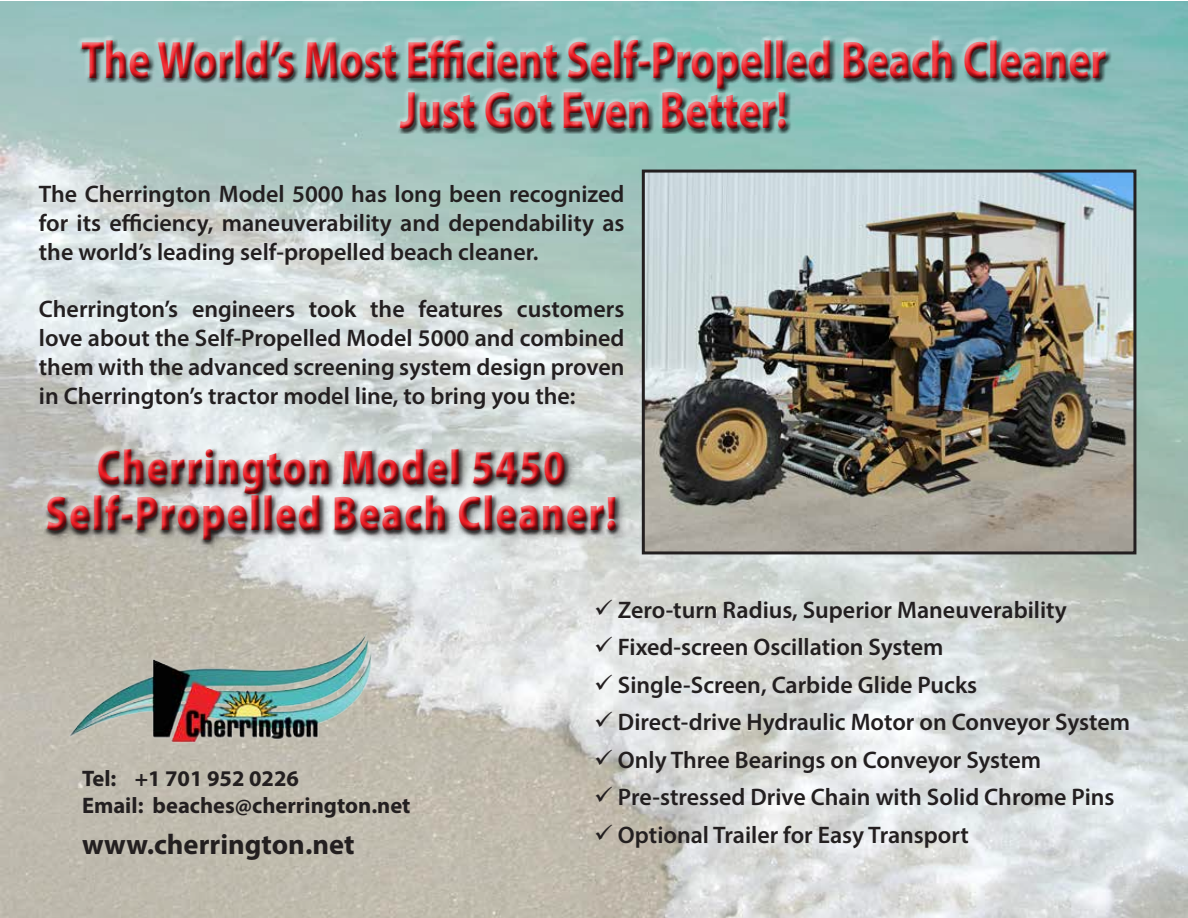
<style>
.page{position:relative;width:1188px;height:918px;background:#fff}
.page>*{position:absolute;margin:0;border:0;box-sizing:border-box;transform-origin:0 0}
.t1{font:700 52.95px/50.4px "Myriad Pro";color:#ed1c24;text-align:center;scale:.79 1}
.t2{font:900 48.75px/46.8px "Myriad Pro";letter-spacing:.04em;color:#ed1c24;text-align:center;scale:.8 1}
.t3{font:700 28.5px "Myriad Pro";color:#231f20}
.t4{font:600 24px/28.8px "Myriad Pro";color:#231f20;text-align:justify}
.t5{font:700 22.5px/27px "Myriad Pro";color:#231f20}
</style>
<div class="page">
<img style="left:0;top:2px;width:1188px;height:916px">
<img style="left:646px;top:174px;width:486px;height:376px">
<div style="left:642px;top:170px;width:494px;height:384px;border:3px solid #231f20"></div>
<img style="left:52px;top:625px;width:334px;height:129px">
<div style="left:77px;top:35px;width:1033px;height:97px;background:#fff;opacity:.51"></div>
<div style="left:77px;top:37px;width:1035px;height:97px;background:#231f20;opacity:.75"></div>
<div style="left:43px;top:445px;width:584px;height:107px;background:#231f20;opacity:.6"></div>
<div style="left:43px;top:445px;width:578px;height:100px;background:#231f20;opacity:.75"></div>
<h1 class="t1" style="left:81px;top:33px;width:1299px">The World’s Most Efficient Self-Propelled Beach Cleaner<br>Just Got Even Better!</h1>
<p class="t4" style="left:39px;top:179px;width:587px">The Cherrington Model 5000 has long been recognized for its efficiency, maneuverability and dependability as the world’s leading self-propelled beach cleaner.</p>
<p class="t4" style="left:39px;top:294px;width:587px">Cherrington’s engineers took the features customers love about the Self-Propelled Model 5000 and combined them with the advanced screening system design proven in Cherrington’s tractor model line, to bring you the:</p>
<h2 class="t2" style="left:46px;top:442px;width:716px">Cherrington Model 5450<br>Self-Propelled Beach Cleaner!</h2>
<p class="t5" style="left:82px;top:765px;width:330px">Tel: +1 701 952 0226<br>Email: beaches@cherrington.net</p>
<p class="t3" style="left:82px;top:826px;width:274px">www.cherrington.net</p>
<p class="t4" style="left:594px;top:595px;width:474px">✓ Zero-turn Radius, Superior Maneuverability</p>
<p class="t4" style="left:594px;top:632px;width:351px">✓ Fixed-screen Oscillation System</p>
<p class="t4" style="left:594px;top:670px;width:385px">✓ Single-Screen, Carbide Glide Pucks</p>
<p class="t4" style="left:594px;top:707px;width:538px">✓ Direct-drive Hydraulic Motor on Conveyor System</p>
<p class="t4" style="left:594px;top:745px;width:449px">✓ Only Three Bearings on Conveyor System</p>
<p class="t4" style="left:594px;top:782px;width:522px">✓ Pre-stressed Drive Chain with Solid Chrome Pins</p>
<p class="t4" style="left:594px;top:819px;width:377px">✓ Optional Trailer for Easy Transport</p>
</div>
